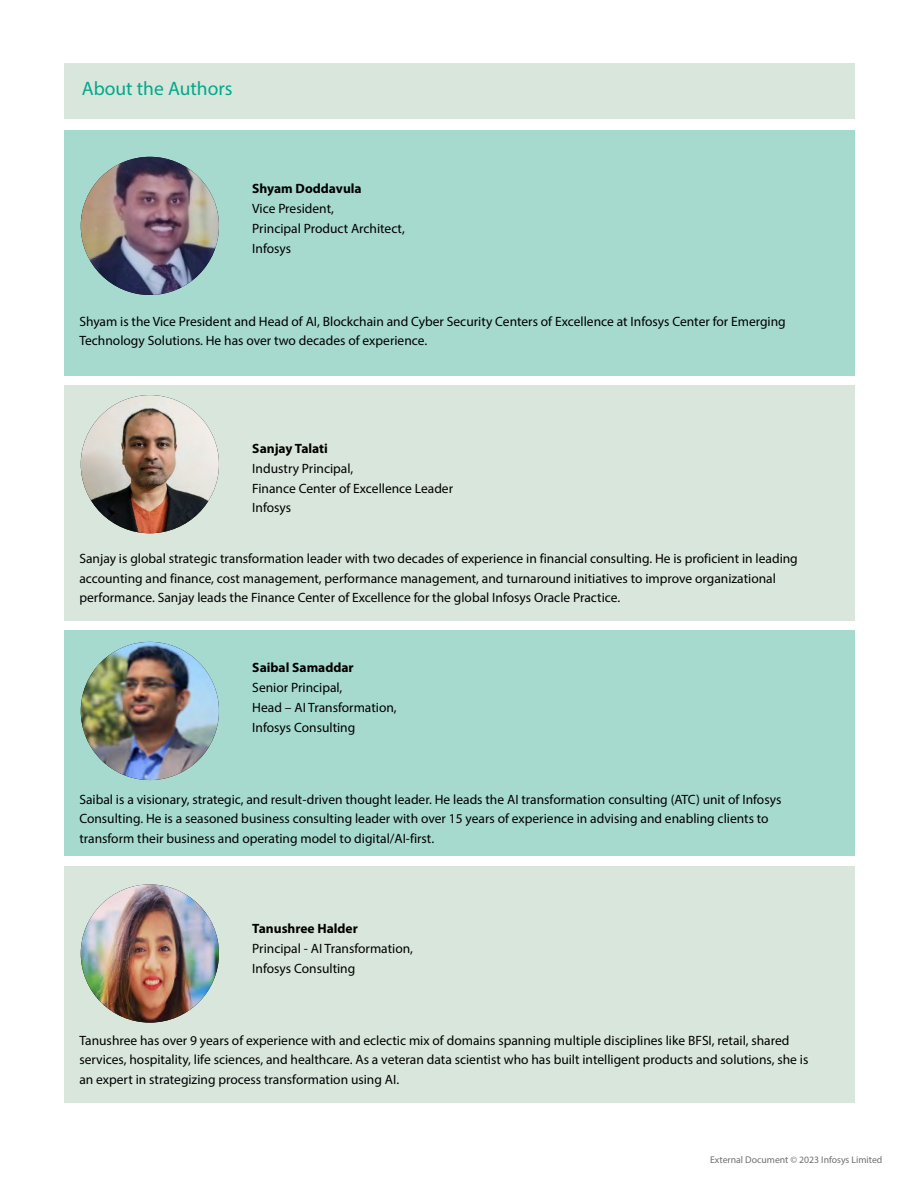
<style>
.page{position:relative;width:918px;height:1188px;background:#fff}
.page>*{position:absolute;margin:0;border:0;box-sizing:border-box;transform-origin:0 0}
.t1{font:19.5px "Myriad Pro";color:#00a98a}
.t2{font:13.5px/19.8px "Myriad Pro";color:#000}
.t3{font:700 13.5px "Myriad Pro";color:#000}
.t4{font:9.75px "Myriad Pro";color:#6d6e71}
</style>
<div class="page">
<div style="left:64px;top:130px;width:790px;height:245px;background:#a6dace"></div>
<div style="left:64px;top:64px;width:790px;height:55px;background:#d9e6db"></div>
<div style="left:64px;top:386px;width:790px;height:235px;background:#d9e6db"></div>
<div style="left:64px;top:630px;width:790px;height:226px;background:#a6dace"></div>
<div style="left:64px;top:866px;width:790px;height:237px;background:#d9e6db"></div>
<img style="left:81px;top:157px;width:138px;height:138px;border-radius:69px">
<img style="left:81px;top:395px;width:138px;height:138px;border-radius:69px">
<img style="left:81px;top:642px;width:138px;height:138px;border-radius:69px">
<img style="left:81px;top:884px;width:138px;height:139px;border-radius:69px">
<h1 class="t1" style="left:82px;top:77px;width:152px">About the Authors</h1>
<p class="t3" style="left:252px;top:180px;width:111px">Shyam Doddavula</p>
<p class="t2" style="left:252px;top:199px;width:154px">Vice President,<br>Principal Product Architect,<br>Infosys</p>
<p class="t2" style="left:79px;top:311px;width:708px">Shyam is the Vice President and Head of AI, Blockchain and Cyber Security Centers of Excellence at Infosys Center for Emerging<br>Technology Solutions. He has over two decades of experience.</p>
<p class="t3" style="left:252px;top:440px;width:77px">Sanjay Talati</p>
<p class="t2" style="left:252px;top:458px;width:202px">Industry Principal,<br>Finance Center of Excellence Leader<br>Infosys</p>
<p class="t2" style="left:79px;top:549px;width:720px">Sanjay is global strategic transformation leader with two decades of experience in financial consulting. He is proficient in leading accounting and finance, cost management, performance management, and turnaround initiatives to improve organizational performance. Sanjay leads the Finance Center of Excellence for the global Infosys Oracle Practice.</p>
<p class="t3" style="left:252px;top:659px;width:103px">Saibal Samaddar</p>
<p class="t2" style="left:252px;top:678px;width:146px">Senior Principal,<br>Head – AI Transformation,<br>Infosys Consulting</p>
<p class="t2" style="left:79px;top:789px;width:703px">Saibal is a visionary, strategic, and result-driven thought leader. He leads the AI transformation consulting (ATC) unit of Infosys<br>Consulting. He is a seasoned business consulting leader with over 15 years of experience in advising and enabling clients to transform their business and operating model to digital/AI-first.</p>
<p class="t3" style="left:252px;top:920px;width:107px">Tanushree Halder</p>
<p class="t2" style="left:252px;top:938px;width:162px">Principal - AI Transformation,<br>Infosys Consulting</p>
<p class="t2" style="left:79px;top:1030px;width:730px">Tanushree has over 9 years of experience with and eclectic mix of domains spanning multiple disciplines like BFSI, retail, shared services, hospitality, life sciences, and healthcare. As a veteran data scientist who has built intelligent products and solutions, she is an expert in strategizing process transformation using AI.</p>
<p class="t4" style="left:710px;top:1154px;width:174px">External Document © 2023 Infosys Limited</p>
</div>
